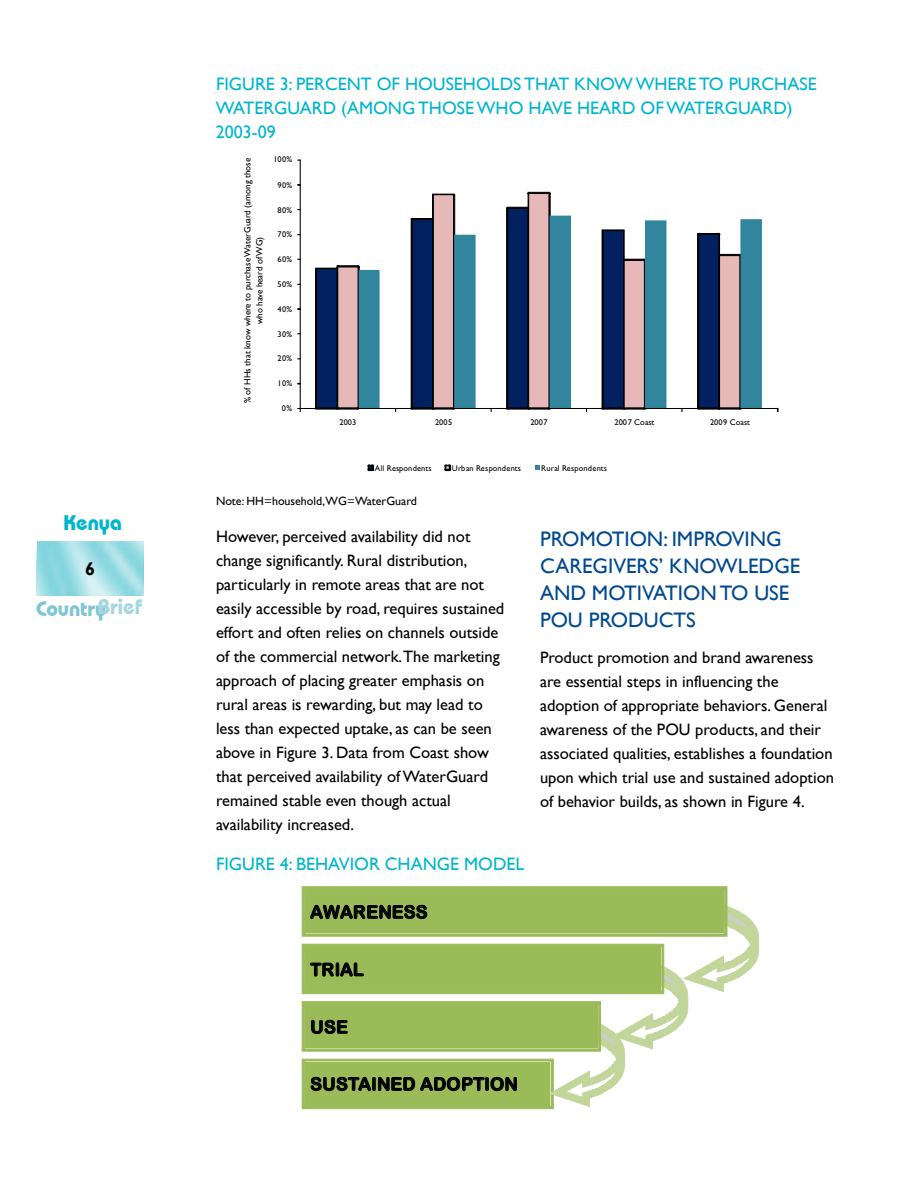
<style>
.page{position:relative;width:918px;height:1188px;background:#fff}
.page>*{position:absolute;margin:0;border:0;box-sizing:border-box;transform-origin:0 0}
.t1{font:21px/27px "Gill Sans";color:#004990}
.t2{font:700 21px "Bauhaus IT Cby BT";letter-spacing:-.005em;color:#80c6d4}
.t3{font:700 21px "Bauhaus IT Cby BT";color:#00b5cc}
.t4{font:18px/24px "Gill Sans";color:#00b5cc}
.t5{font:700 18px "Gill Sans";color:#000}
.t6{font:17.85px "Arial Rounded MT Bold";letter-spacing:.01em;color:#000}
.t7{font:16.5px/24px "Gill Sans";color:#000}
.t8{font:12px "Gill Sans";color:#000}
.t9{font:9px/12px "Gill Sans";color:#000;text-align:center}
.t10{font:8.4px "Gill Sans";letter-spacing:.02em;color:#000}
.t11{font:8.4px "Gill Sans";color:#000}
.s1{color:#a6d7e1}
</style>
<div class="page">
<img style="left:36px;top:542px;width:108px;height:54px">
<svg style="left:301px;top:886px;width:458px;height:223px"></svg>
<svg style="left:315px;top:265px;width:45px;height:145px;background:#65607b"></svg>
<svg style="left:410px;top:193px;width:45px;height:217px"></svg>
<svg style="left:506px;top:192px;width:45px;height:218px"></svg>
<svg style="left:359px;top:216px;width:403px;height:192px"></svg>
<hr style="left:300px;top:160px;width:1px;height:248px;background:#000">
<hr style="left:300px;top:408px;width:477px;height:1px;background:#000">
<svg style="left:367px;top:464px;width:7px;height:7px"></svg>
<svg style="left:444px;top:464px;width:7px;height:7px"></svg>
<svg style="left:535px;top:465px;width:4px;height:5px"></svg>
<p class="t3" style="left:63px;top:510px;width:60px">Kenya</p>
<p class="t5" style="left:85px;top:558px;width:11px">6</p>
<p class="t2" style="left:36px;top:596px;width:108px">Country<span class="s1">Brief</span></p>
<p class="t4" style="left:216px;top:73px;width:602px">FIGURE 3: PERCENT OF HOUSEHOLDS THAT KNOW WHERE TO PURCHASE<br>WATERGUARD (AMONG THOSE WHO HAVE HEARD OF WATERGUARD)<br>2003-09</p>
<p class="t9" style="left:242px;top:403px;width:247px;rotate:-90deg">% OF HHS THAT KNOW WHERE TO PURCHASE WATERGUARD (AMONG THOSE<br>WHO HAVE HEARD OF WG)</p>
<p class="t10" style="left:273px;top:155px;width:20px">100%</p>
<p class="t10" style="left:278px;top:180px;width:16px">90%</p>
<p class="t10" style="left:278px;top:205px;width:16px">80%</p>
<p class="t10" style="left:278px;top:229px;width:16px">70%</p>
<p class="t10" style="left:278px;top:255px;width:16px">60%</p>
<p class="t10" style="left:278px;top:279px;width:16px">50%</p>
<p class="t10" style="left:278px;top:304px;width:16px">40%</p>
<p class="t10" style="left:278px;top:329px;width:16px">30%</p>
<p class="t10" style="left:278px;top:354px;width:16px">20%</p>
<p class="t10" style="left:278px;top:379px;width:16px">10%</p>
<p class="t10" style="left:282px;top:404px;width:12px">0%</p>
<p class="t10" style="left:340px;top:417px;width:18px">2003</p>
<p class="t10" style="left:435px;top:417px;width:19px">2005</p>
<p class="t10" style="left:530px;top:417px;width:19px">2007</p>
<p class="t11" style="left:615px;top:417px;width:41px">2007 Coast</p>
<p class="t11" style="left:710px;top:417px;width:41px">2009 Coast</p>
<p class="t10" style="left:375px;top:463px;width:58px">All Respondents</p>
<p class="t10" style="left:452px;top:463px;width:71px">Urban Respondents</p>
<p class="t10" style="left:541px;top:463px;width:67px">Rural Respondents</p>
<p class="t8" style="left:216px;top:494px;width:203px">Note: HH=household,WG=WaterGuard</p>
<p class="t7" style="left:216px;top:525px;width:290px">However, perceived availability did not change significantly. Rural distribution, particularly in remote areas that are not easily accessible by road, requires sustained effort and often relies on channels outside of the commercial network.The marketing approach of placing greater emphasis on rural areas is rewarding, but may lead to less than expected uptake, as can be seen above in Figure 3. Data from Coast show that perceived availability of WaterGuard remained stable even though actual availability increased.</p>
<p class="t1" style="left:540px;top:525px;width:262px">PROMOTION: IM PROVING<br>CAREGIVERS’ KNOWLEDGE<br>AND MOTIVATION TO USE<br>POU</p>
<p class="t1" style="left:589px;top:606px;width:109px">PRODUCTS</p>
<p class="t7" style="left:540px;top:645px;width:296px">Product promotion and brand awareness are essential steps in influencing the adoption of appropriate behaviors. General awareness of the POU products, and their associated qualities, establishes a foundation upon which trial use and sustained adoption of behavior builds, as shown in Figure 4.</p>
<p class="t4" style="left:216px;top:852px;width:310px">FIGURE 4: BEHAVIOR CHANGE MODEL</p>
<p class="t6" style="left:310px;top:901px;width:119px">AWARENESS</p>
<p class="t6" style="left:310px;top:959px;width:55px">TRIAL</p>
<p class="t6" style="left:310px;top:1016px;width:39px">USE</p>
<p class="t6" style="left:310px;top:1074px;width:209px">SUSTAINED ADOPTION</p>
</div>
